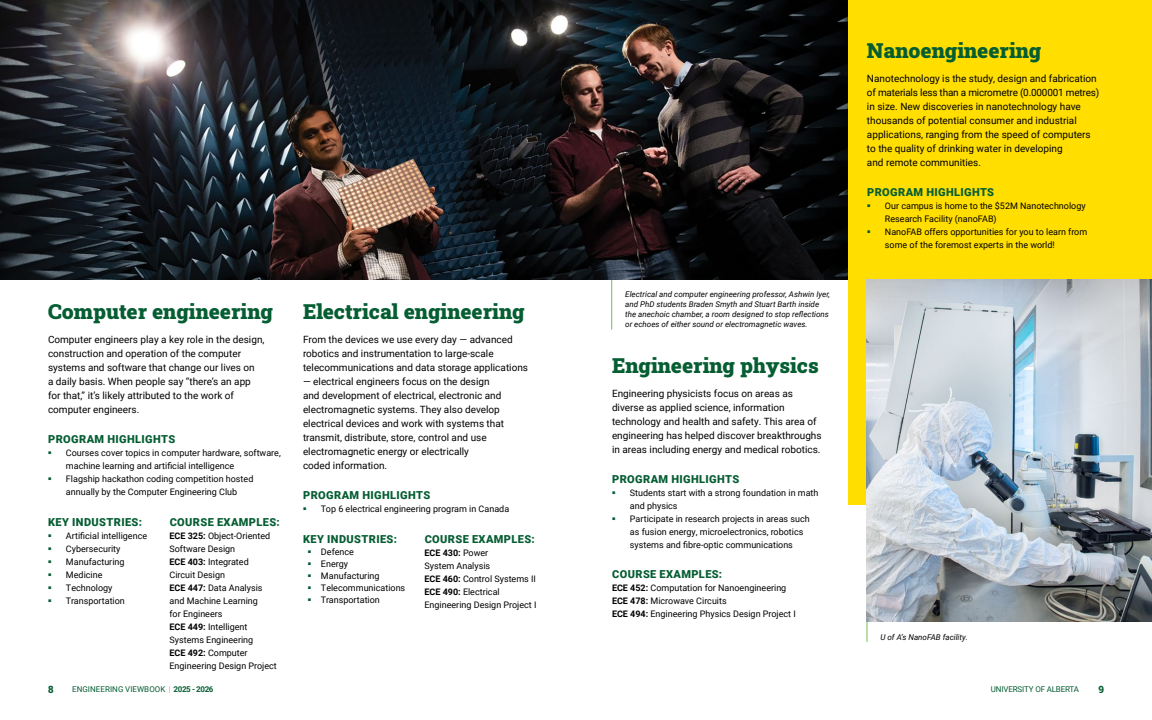
<style>
.page{position:relative;width:1152px;height:720px;background:#fff}
.page>*{position:absolute;margin:0;border:0;box-sizing:border-box;transform-origin:0 0}
.t1{font:900 21px "Roboto Slab";color:#055d32}
.t2{font:900 11px "Roboto";letter-spacing:.035em;color:#055d32}
.t3{font:10px/14px "Roboto";color:#000}
.t4{font:800 10px "Roboto Slab";color:#055d32}
.t5{font:9px/13px "Roboto";color:#000}
.t6{font:italic 8px/10px "Roboto";color:#000}
.t7{font:8px "Roboto";letter-spacing:.005em;color:#055d32}
.t8{font:8px "Roboto";letter-spacing:-.02em;color:#055d32}
.s1{font-weight:700}
.s2{font-weight:100}
</style>
<div class="page">
<hr style="left:866px;top:611px;width:1px;height:31px;background:#73c054">
<hr style="left:611px;top:269px;width:1px;height:61px;background:#73c054">
<img style="left:0;top:0;width:849px;height:280px">
<div style="left:849px;top:0;width:303px;height:504px;background:#ffde00"></div>
<img style="left:867px;top:280px;width:285px;height:342px">
<h1 class="t1" style="left:48px;top:297px;width:227px">Computer engineering</h1>
<p class="t3" style="left:48px;top:332px;width:218px">Computer engineers play a key role in the design, construction and operation of the computer systems and software that change our lives on<br>a daily basis. When people say “there’s an app for that,” it’s likely attributed to the work of computer engineers.</p>
<p class="t2" style="left:48px;top:431px;width:129px">PROGRAM HIGHLIGHTS</p>
<p class="t5" style="left:66px;top:446px;width:216px">Courses cover topics in computer hardware, software, machine learning and artificial intelligence<br>Flagship hackathon coding competition hosted annually by the Computer Engineering Club</p>
<p class="t2" style="left:48px;top:514px;width:95px">KEY INDUSTRIES:</p>
<p class="t5" style="left:66px;top:529px;width:83px">Artificial intelligence<br>Cybersecurity<br>Manufacturing<br>Medicine<br>Technology<br>Transportation</p>
<p class="t2" style="left:170px;top:514px;width:112px">COURSE EXAMPLES:</p>
<p class="t5" style="left:170px;top:529px;width:109px"><span class="s1">ECE 325:</span> Object-Oriented<br>Software Design<br><span class="s1">ECE 403:</span> Integrated<br>Circuit Design<br><span class="s1">ECE 447:</span> Data Analysis and Machine Learning<br>for Engineers<br><span class="s1">ECE 449:</span> Intelligent<br>Systems Engineering<br><span class="s1">ECE 492:</span> Computer<br>Engineering Design Project</p>
<h1 class="t1" style="left:303px;top:297px;width:223px">Electrical engineering</h1>
<p class="t3" style="left:303px;top:332px;width:227px">From the devices we use every day — advanced robotics and instrumentation to large-scale telecommunications and data storage applications</p>
<p class="t3" style="left:303px;top:374px;width:203px">— electrical engineers focus on the design and development of electrical, electronic and electromagnetic systems. They also develop electrical devices and work with systems that transmit, distribute, store, control and use electromagnetic energy or electrically<br>coded information.</p>
<p class="t2" style="left:303px;top:487px;width:129px">PROGRAM HIGHLIGHTS</p>
<p class="t5" style="left:321px;top:502px;width:190px">Top 6 electrical engineering program in Canada</p>
<p class="t2" style="left:303px;top:531px;width:95px">KEY INDUSTRIES:</p>
<p class="t5" style="left:321px;top:545px;width:86px;line-height:12px">Defence<br>Energy<br>Manufacturing<br>Telecommunications<br>Transportation</p>
<p class="t2" style="left:425px;top:531px;width:112px">COURSE EXAMPLES:</p>
<p class="t5" style="left:425px;top:546px;width:114px"><span class="s1">ECE 430:</span> Power<br>System Analysis<br><span class="s1">ECE 460:</span> Control Systems II<br><span class="s1">ECE 490:</span> Electrical<br>Engineering Design Project I</p>
<p class="t6" style="left:625px;top:289px;width:206px">Electrical and computer engineering professor, Ashwin Iyer, and PhD students Braden Smyth and Stuart Barth inside the anechoic chamber, a room designed to stop reflections or echoes of either sound or electromagnetic waves.</p>
<h1 class="t1" style="left:612px;top:351px;width:208px">Engineering physics</h1>
<p class="t3" style="left:612px;top:386px;width:211px">Engineering physicists focus on areas as diverse as applied science, information technology and health and safety. This area of engineering has helped discover breakthroughs in areas including energy and medical robotics.</p>
<p class="t2" style="left:612px;top:471px;width:129px">PROGRAM HIGHLIGHTS</p>
<p class="t5" style="left:630px;top:486px;width:190px">Students start with a strong foundation in math and physics<br>Participate in research projects in areas such as fusion energy, microelectronics, robotics systems and fibre-optic communications</p>
<p class="t2" style="left:612px;top:567px;width:112px">COURSE EXAMPLES:</p>
<p class="t5" style="left:612px;top:581px;width:185px"><span class="s1">ECE 452:</span> Computation for Nanoengineering<br><span class="s1">ECE 478:</span> Microwave Circuits<br><span class="s1">ECE 494:</span> Engineering Physics Design Project I</p>
<h1 class="t1" style="left:867px;top:36px;width:176px">Nanoengineering</h1>
<p class="t3" style="left:867px;top:71px;width:234px">Nanotechnology is the study, design and fabrication of materials less than a micrometre (0.000001 metres) in size. New discoveries in nanotechnology have thousands of potential consumer and industrial applications, ranging from the speed of computers to the quality of drinking water in developing<br>and remote communities.</p>
<p class="t2" style="left:867px;top:184px;width:129px">PROGRAM HIGHLIGHTS</p>
<p class="t5" style="left:885px;top:199px;width:204px">Our campus is home to the $52M Nanotechnology Research Facility (nanoFAB)<br>NanoFAB offers opportunities for you to learn from some of the foremost experts in the world!</p>
<p class="t6" style="left:880px;top:632px;width:89px">U of A’s NanoFAB facility.</p>
<p class="t4" style="left:48px;top:683px;width:7px">8</p>
<p class="t7" style="left:72px;top:684px;width:143px">ENGINEERING VIEWBOOK <span class="s2">|</span> <span class="s1">2025 - 2026</span></p>
<p class="t8" style="left:991px;top:684px;width:90px">UNIVERSITY OF ALBERTA</p>
<p class="t4" style="left:1098px;top:683px;width:7px">9</p>
</div>
